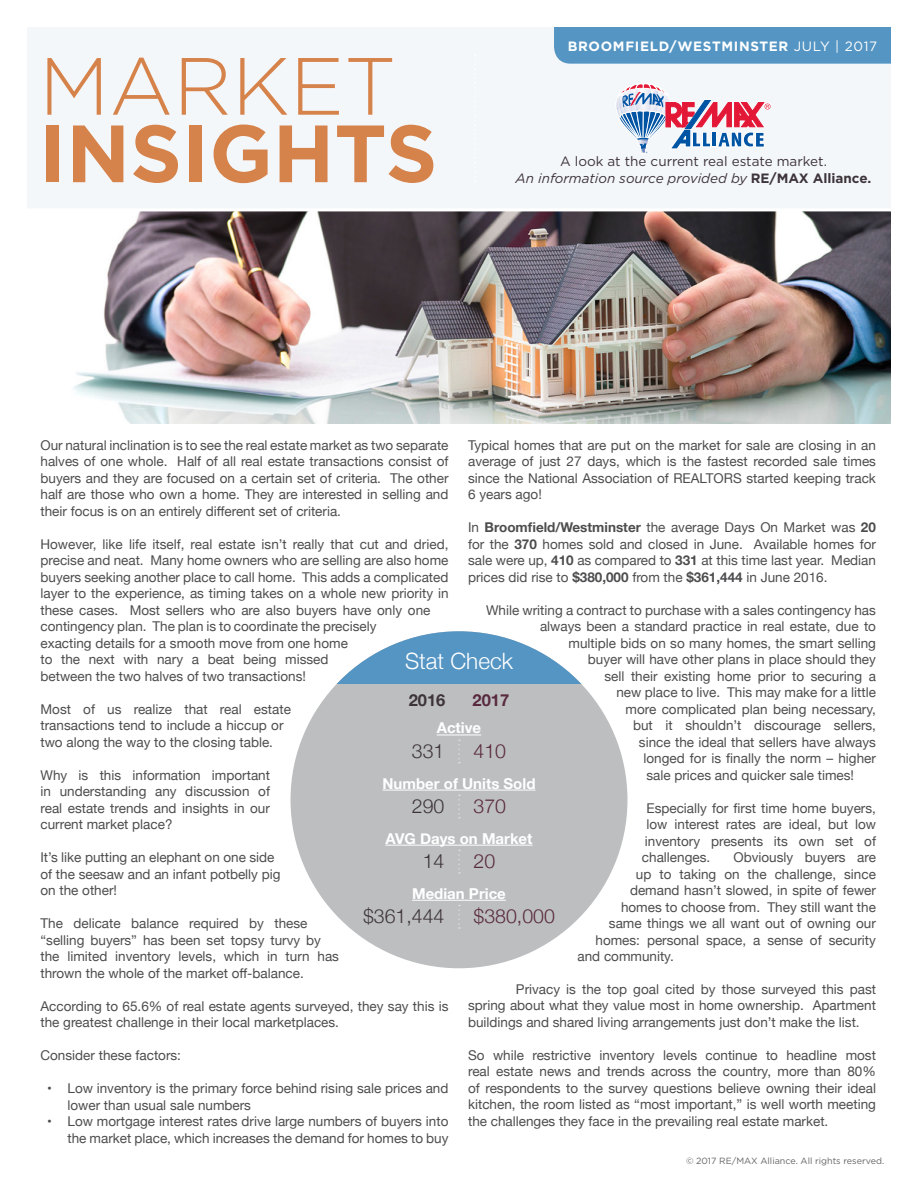
<style>
.page{position:relative;width:918px;height:1188px;background:#fff}
.page>*{position:absolute;margin:0;border:0;box-sizing:border-box;transform-origin:0 0}
.t1{font:700 81px "Gotham";color:#d6834b}
.t2{font:300 81px "Gotham";color:#d6834b}
.t3{font:300 22.5px "Helvetica Neue";color:#fff}
.t4{font:300 19.5px "Helvetica Neue";color:#3d343a}
.t5{font:300 19.5px "Helvetica Neue";color:#59293e}
.t6{font:700 16.5px "Helvetica Neue";color:#3d343a}
.t7{font:700 16.5px "Helvetica Neue";color:#59293e}
.t8{font:700 15px "Helvetica Neue";color:#fff}
.t9{font:13.5px/16.5px "Helvetica Neue";color:#4d4d4f;text-align:justify}
.t10{font:13.5px/16.2px "Gotham";color:#3d343a;text-align:center}
.t11{font:700 13.5px "Gotham";letter-spacing:.05em;color:#fff}
.t12{font:9px "Gotham";color:#636466}
.s1{font-weight:400}
.s2{font-style:italic}
.s3{font-weight:700}
</style>
<div class="page">
<div style="left:291px;top:631px;width:336px;height:337px;background:#bcbec0;border-radius:50%"></div>
<svg style="left:337px;top:631px;width:244px;height:52px"></svg>
<img style="left:73px;top:211px;width:818px;height:212px">
<div style="left:27px;top:27px;width:864px;height:183px;background:#f4f7fa"></div>
<div style="left:554px;top:27px;width:337px;height:37px;background:#5495c3"></div>
<hr style="left:27px;top:208px;width:864px;height:3px;background:#fff">
<svg style="left:616px;top:84px;width:155px;height:70px"></svg>
<hr style="left:437px;top:735px;width:44px;height:1px;background:#fff">
<hr style="left:412px;top:900px;width:94px;height:1px;background:#fff">
<svg style="left:458px;top:739px;width:2px;height:24px"></svg>
<svg style="left:458px;top:795px;width:2px;height:24px"></svg>
<svg style="left:458px;top:905px;width:2px;height:24px"></svg>
<svg style="left:458px;top:850px;width:2px;height:24px"></svg>
<hr style="left:382px;top:790px;width:154px;height:1px;background:#fff">
<hr style="left:385px;top:845px;width:148px;height:1px;background:#fff">
<h1 class="t2" style="left:39px;top:37px;width:359px">MARKET</h1>
<h1 class="t1" style="left:39px;top:104px;width:400px">INSIGHTS</h1>
<p class="t11" style="left:568px;top:38px;width:311px">BROOMFIELD/WESTMINSTER <span class="s1">JULY | 2017</span></p>
<p class="t10" style="left:516px;top:153px;width:357px">A look at the current real estate market.<br><span class="s2">An information source provided by</span> <span class="s3">RE/MAX Alliance.</span></p>
<p class="t9" style="left:40px;top:437px;width:410px">Our natural inclination is to see the real estate market as two separate halves of one whole. Half of all real estate transactions consist of buyers and they are focused on a certain set of criteria. The other half are those who own a home. They are interested in selling and their focus is on an entirely different set of criteria.</p>
<p class="t9" style="left:40px;top:536px;width:410px;text-align:left">However, like life itself, real estate isn’t really that cut and dried, precise and neat. Many home owners who are selling are also home buyers seeking another place to call home. This adds a complicated layer to the experience, as timing takes on a whole new priority in these cases. Most sellers who are also buyers have only one contingency plan. The plan is to coordinate the precisely<br>exacting details for a smooth move from one home<br>to the next with nary a beat being missed<br>between the two halves of two transactions!</p>
<p class="t9" style="left:40px;top:701px;width:252px;text-align:left">Most of us realize that real estate transactions tend to include a hiccup or two along the way to the closing table.</p>
<p class="t9" style="left:40px;top:767px;width:231px">Why is this information important in understanding any discussion of real estate trends and insights in our current market place?</p>
<p class="t9" style="left:40px;top:850px;width:242px;text-align:left">It’s like putting an elephant on one side of the seesaw and an infant potbelly pig on the other!</p>
<p class="t9" style="left:40px;top:916px;width:300px;text-align:left">The delicate balance required by these “selling buyers” has been set topsy turvy by the limited inventory levels, which in turn has thrown the whole of the market off-balance.</p>
<p class="t9" style="left:40px;top:998px;width:410px">According to 65.6% of real estate agents surveyed, they say this is the greatest challenge in their local marketplaces.</p>
<p class="t9" style="left:40px;top:1048px;width:142px">Consider these factors:</p>
<p class="t9" style="left:68px;top:1081px;width:382px;text-indent:-20px">• Low inventory is the primary force behind rising sale prices and lower than usual sale numbers</p>
<p class="t9" style="left:47px;top:1114px;width:403px;text-align:right">• Low mortgage interest rates drive large numbers of buyers into the market place, which increases the demand for homes to buy</p>
<p class="t9" style="left:468px;top:437px;width:409px">Typical homes that are put on the market for sale are closing in an average of just 27 days, which is the fastest recorded sale times since the National Association of REALTORS started keeping track 6 years ago!</p>
<p class="t9" style="left:468px;top:520px;width:409px">In <span class="s3">Broomfield/Westminster</span> the average Days On Market was <span class="s3">20 </span>for the <span class="s3">370</span> homes sold and closed in June. Available homes for sale were up, <span class="s3">410</span> as compared to <span class="s3">331</span> at this time last year. Median prices did rise to <span class="s3">$380,000</span> from the <span class="s3">$361,444</span> in June 2016.</p>
<p class="t9" style="left:486px;top:602px;width:391px">While writing a contract to purchase with a sales contingency has</p>
<p class="t9" style="left:540px;top:619px;width:338px">always been a standard practice in real estate, due to</p>
<p class="t9" style="left:568px;top:635px;width:309px">multiple bids on so many homes, the smart selling</p>
<p class="t9" style="left:588px;top:652px;width:289px">buyer will have other plans in place should they</p>
<p class="t9" style="left:604px;top:668px;width:273px">sell their existing home prior to securing a</p>
<p class="t9" style="left:616px;top:685px;width:261px">new place to live. This may make for a little</p>
<p class="t9" style="left:625px;top:701px;width:252px">more complicated plan being necessary,</p>
<p class="t9" style="left:633px;top:718px;width:245px">but it shouldn’t discourage sellers,</p>
<p class="t9" style="left:639px;top:734px;width:238px">since the ideal that sellers have always</p>
<p class="t9" style="left:643px;top:751px;width:234px">longed for is finally the norm – higher</p>
<p class="t9" style="left:646px;top:767px;width:209px">sale prices and quicker sale times!</p>
<p class="t9" style="left:646px;top:800px;width:231px">Especially for first time home buyers,</p>
<p class="t9" style="left:646px;top:817px;width:231px">low interest rates are ideal, but low</p>
<p class="t9" style="left:645px;top:833px;width:233px">inventory presents its own set of</p>
<p class="t9" style="left:642px;top:850px;width:70px">challenges.</p>
<p class="t9" style="left:733px;top:850px;width:144px">Obviously buyers are</p>
<p class="t9" style="left:636px;top:866px;width:241px">up to taking on the challenge, since</p>
<p class="t9" style="left:630px;top:883px;width:248px">demand hasn’t slowed, in spite of fewer</p>
<p class="t9" style="left:621px;top:899px;width:257px">homes to choose from. They still want the</p>
<p class="t9" style="left:609px;top:916px;width:269px">same things we all want out of owning our</p>
<p class="t9" style="left:595px;top:932px;width:282px">homes: personal space, a sense of security</p>
<p class="t9" style="left:578px;top:949px;width:98px">and community.</p>
<p class="t9" style="left:468px;top:982px;width:409px;text-indent:48px">Privacy is the top goal cited by those surveyed this past spring about what they value most in home ownership. Apartment buildings and shared living arrangements just don’t make the list.</p>
<p class="t9" style="left:468px;top:1048px;width:409px">So while restrictive inventory levels continue to headline most real estate news and trends across the country, more than 80% of respondents to the survey questions believe owning their ideal kitchen, the room listed as “most important,” is well worth meeting the challenges they face in the prevailing real estate market.</p>
<h2 class="t3" style="left:405px;top:643px;width:109px">Stat Check</h2>
<p class="t6" style="left:409px;top:687px;width:38px">2016</p>
<p class="t7" style="left:473px;top:687px;width:38px">2017</p>
<p class="t8" style="left:437px;top:716px;width:46px">Active</p>
<h3 class="t4" style="left:412px;top:735px;width:34px">331</h3>
<h3 class="t5" style="left:474px;top:735px;width:34px">410</h3>
<p class="t8" style="left:382px;top:771px;width:155px">Number of Units Sold</p>
<h3 class="t4" style="left:412px;top:790px;width:34px">290</h3>
<h3 class="t5" style="left:474px;top:790px;width:34px">370</h3>
<p class="t8" style="left:385px;top:827px;width:149px">AVG Days on Market</p>
<h3 class="t5" style="left:474px;top:845px;width:23px">20</h3>
<h3 class="t4" style="left:423px;top:845px;width:23px">14</h3>
<p class="t8" style="left:412px;top:882px;width:95px">Median Price</p>
<h3 class="t4" style="left:363px;top:900px;width:83px">$361,444</h3>
<h3 class="t5" style="left:474px;top:900px;width:83px">$380,000</h3>
<p class="t12" style="left:686px;top:1155px;width:200px">© 2017 RE/MAX Alliance. All rights reserved.</p>
</div>
